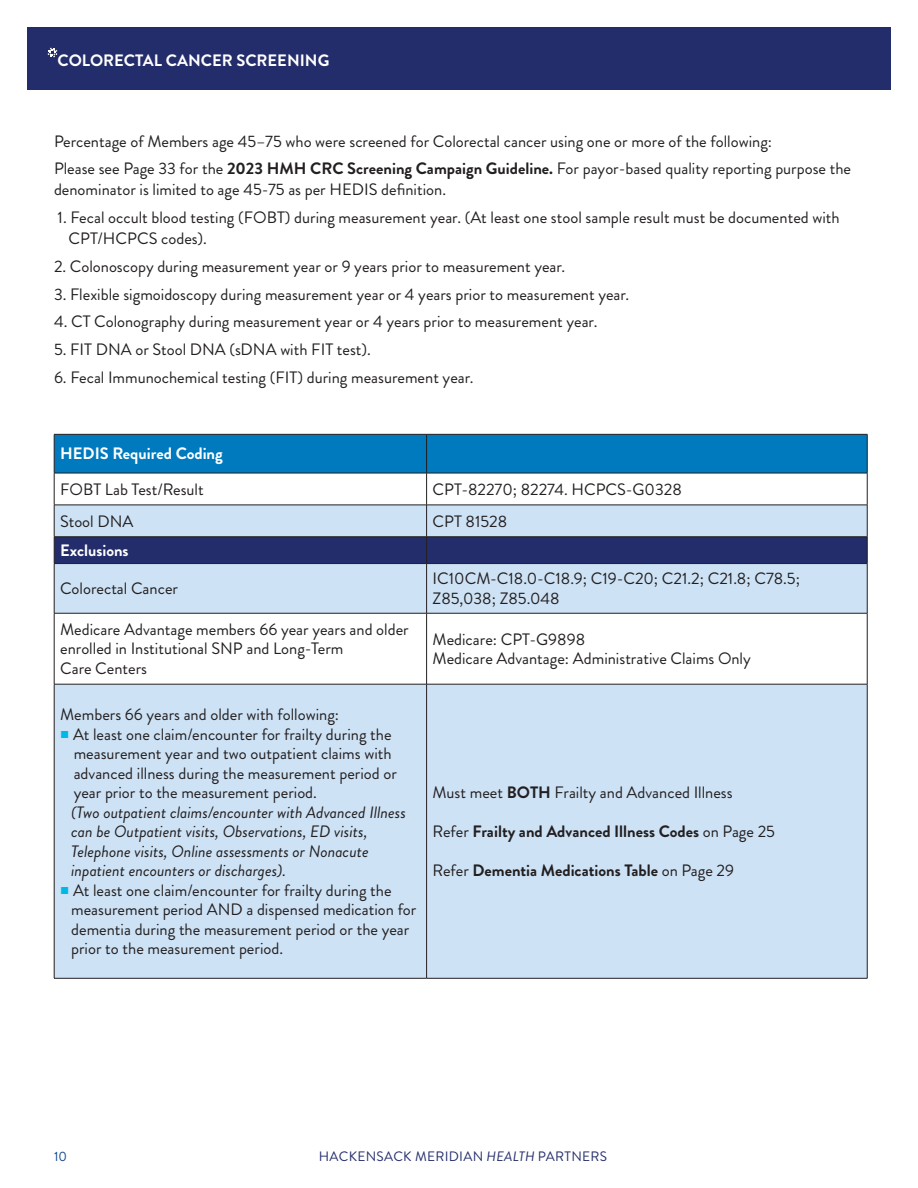
<style>
.page{position:relative;width:918px;height:1188px;background:#fff}
.page>*{position:absolute;margin:0;border:0;box-sizing:border-box;transform-origin:0 0}
.t1{font:16.5px/19.5px "Brandon Grotesque";color:#231f20}
.t2{font:italic 16.5px "Brandon Grotesque";color:#231f20}
.t3{font:700 16.5px "Brandon Grotesque";color:#231f20}
.body{font:700 16.5px "Brandon Grotesque";color:#fff}
.t4{font:13.65px "Brandon Grotesque";letter-spacing:.02em;color:#242d6b}
.t5{font:13.5px "Brandon Grotesque";color:#124992}
.s1{font-weight:700}
.s2{font-weight:400}
.s3{font-style:italic}
</style>
<div class="page">
<div style="left:27px;top:27px;width:864px;height:63px;background:#242d6b"></div>
<svg style="left:48px;top:48px;width:9px;height:9px"></svg>
<div style="left:55px;top:435px;width:812px;height:38px;background:#007abe"></div>
<svg style="left:55px;top:506px;width:812px;height:472px;fill:#cde2f5"></svg>
<hr style="left:54px;top:434px;width:373px;height:1px;background:#231f20">
<hr style="left:54px;top:435px;width:1px;height:38px;background:#231f20">
<hr style="left:427px;top:434px;width:440px;height:1px;background:#231f20">
<hr style="left:426px;top:435px;width:1px;height:38px;background:#231f20">
<hr style="left:867px;top:435px;width:1px;height:38px;background:#231f20">
<hr style="left:54px;top:473px;width:373px;height:1px;background:#231f20">
<hr style="left:54px;top:473px;width:1px;height:32px;background:#231f20">
<hr style="left:427px;top:473px;width:440px;height:1px;background:#231f20">
<hr style="left:426px;top:473px;width:1px;height:32px;background:#231f20">
<hr style="left:867px;top:473px;width:1px;height:32px;background:#231f20">
<hr style="left:54px;top:505px;width:373px;height:1px;background:#231f20">
<hr style="left:54px;top:505px;width:1px;height:32px;background:#231f20">
<hr style="left:427px;top:505px;width:440px;height:1px;background:#231f20">
<hr style="left:426px;top:505px;width:1px;height:32px;background:#231f20">
<hr style="left:867px;top:505px;width:1px;height:32px;background:#231f20">
<div style="left:54px;top:537px;width:814px;height:27px;background:#242d6b"></div>
<hr style="left:54px;top:563px;width:373px;height:1px;background:#231f20">
<hr style="left:54px;top:564px;width:1px;height:49px;background:#231f20">
<hr style="left:427px;top:563px;width:440px;height:1px;background:#231f20">
<hr style="left:426px;top:564px;width:1px;height:49px;background:#231f20">
<hr style="left:867px;top:564px;width:1px;height:49px;background:#231f20">
<hr style="left:54px;top:613px;width:373px;height:1px;background:#231f20">
<hr style="left:54px;top:613px;width:1px;height:71px;background:#231f20">
<hr style="left:427px;top:613px;width:440px;height:1px;background:#231f20">
<hr style="left:426px;top:613px;width:1px;height:71px;background:#231f20">
<hr style="left:867px;top:613px;width:1px;height:71px;background:#231f20">
<hr style="left:54px;top:684px;width:373px;height:1px;background:#231f20">
<hr style="left:54px;top:684px;width:1px;height:294px;background:#231f20">
<hr style="left:427px;top:684px;width:440px;height:1px;background:#231f20">
<hr style="left:426px;top:684px;width:1px;height:294px;background:#231f20">
<hr style="left:867px;top:684px;width:1px;height:294px;background:#231f20">
<hr style="left:54px;top:978px;width:373px;height:1px;background:#231f20">
<hr style="left:427px;top:978px;width:440px;height:1px;background:#231f20">
<svg style="left:61px;top:731px;width:7px;height:7px"></svg>
<svg style="left:61px;top:887px;width:7px;height:7px"></svg>
<p class="body" style="left:57px;top:48px;width:273px">COLORECTAL CANCER SCREENING</p>
<p class="t1" style="left:54px;top:131px;width:720px">Percentage of Members age 45–75 who were screened for Colorectal cancer using one or more of the following:</p>
<p class="t1" style="left:54px;top:158px;width:799px;line-height:21px">Please see Page 33 for the <span class="s1">2023 HMH CRC Screening Campaign Guideline.</span> For payor-based quality reporting purpose the denominator is limited to age 45-75 as per HEDIS definition.</p>
<p class="t1" style="left:58px;top:208px;width:784px">1. Fecal occult blood testing (FOBT) during measurement year. (At least one stool sample result must be documented with</p>
<p class="t1" style="left:69px;top:229px;width:140px">CPT/HCPCS codes).</p>
<p class="t1" style="left:54px;top:257px;width:513px">2. Colonoscopy during measurement year or 9 years prior to measurement year.</p>
<p class="t1" style="left:54px;top:284px;width:577px">3. Flexible sigmoidoscopy during measurement year or 4 years prior to measurement year.</p>
<p class="t1" style="left:54px;top:312px;width:545px">4. CT Colonography during measurement year or 4 years prior to measurement year.</p>
<p class="t1" style="left:54px;top:340px;width:318px">5. FIT DNA or Stool DNA (sDNA with FIT test).</p>
<p class="t1" style="left:54px;top:368px;width:421px">6. Fecal Immunochemical testing (FIT) during measurement year.</p>
<p class="body" style="left:60px;top:442px;width:164px">HEDIS Required Coding</p>
<p class="t1" style="left:60px;top:480px;width:145px">FOBT Lab Test/Result</p>
<p class="t1" style="left:433px;top:480px;width:251px">CPT-82270; 82274. HCPCS-G0328</p>
<p class="t1" style="left:60px;top:511px;width:75px">Stool DNA</p>
<p class="t1" style="left:433px;top:511px;width:76px">CPT 81528</p>
<p class="body" style="left:60px;top:539px;width:70px">Exclusions</p>
<p class="t1" style="left:60px;top:579px;width:119px">Colorectal Cancer</p>
<p class="t1" style="left:433px;top:569px;width:369px">IC10CM-C18.0-C18.9; C19-C20; C21.2; C21.8; C78.5;<br>Z85,038; Z85.048</p>
<p class="t1" style="left:60px;top:620px;width:350px">Medicare Advantage members 66 year years and older enrolled in Institutional SNP and Long-Term</p>
<p class="t1" style="left:60px;top:659px;width:88px">Care Centers</p>
<p class="t1" style="left:433px;top:630px;width:154px">Medicare: CPT-G9898</p>
<p class="t1" style="left:433px;top:649px;width:320px">Medicare Advantage: Administrative Claims Only</p>
<p class="t1" style="left:60px;top:705px;width:280px">Members 66 years and older with following:</p>
<p class="t1" style="left:73px;top:724px;width:320px">At least one claim/encounter for frailty during the</p>
<p class="t1" style="left:74px;top:744px;width:325px">measurement year and two outpatient claims with advanced illness during the measurement period or year prior to the measurement period.</p>
<p class="t2" style="left:71px;top:801px;width:336px">(Two outpatient claims/encounter with Advanced Illness</p>
<p class="t2" style="left:71px;top:820px;width:298px">can be Outpatient visits, Observations, ED visits,</p>
<p class="t2" style="left:71px;top:840px;width:299px">Telephone visits, Online assessments or Nonacute</p>
<p class="t2" style="left:71px;top:859px;width:217px">inpatient encounters or discharges).</p>
<p class="t1" style="left:73px;top:880px;width:320px">At least one claim/encounter for frailty during the</p>
<p class="t1" style="left:71px;top:900px;width:347px">measurement period AND a dispensed medication for</p>
<p class="t1" style="left:71px;top:919px;width:340px">dementia during the measurement period or the year</p>
<p class="t1" style="left:71px;top:939px;width:213px">prior to the measurement period.</p>
<p class="t1" style="left:433px;top:783px;width:302px">Must meet <span class="s1">BOTH</span> Frailty and Advanced Illness</p>
<p class="t3" style="left:433px;top:820px;width:344px"><span class="s2">Refer</span> Frailty and Advanced Illness Codes <span class="s2">on Page 25</span></p>
<p class="t3" style="left:433px;top:859px;width:303px"><span class="s2">Refer</span> Dementia Medications Table <span class="s2">on Page 29</span></p>
<p class="t5" style="left:54px;top:1147px;width:14px">10</p>
<p class="t4" style="left:319px;top:1147px;width:290px">HACKENSACK MERIDIAN <span class="s3">HEALTH</span> PARTNERS</p>
</div>
